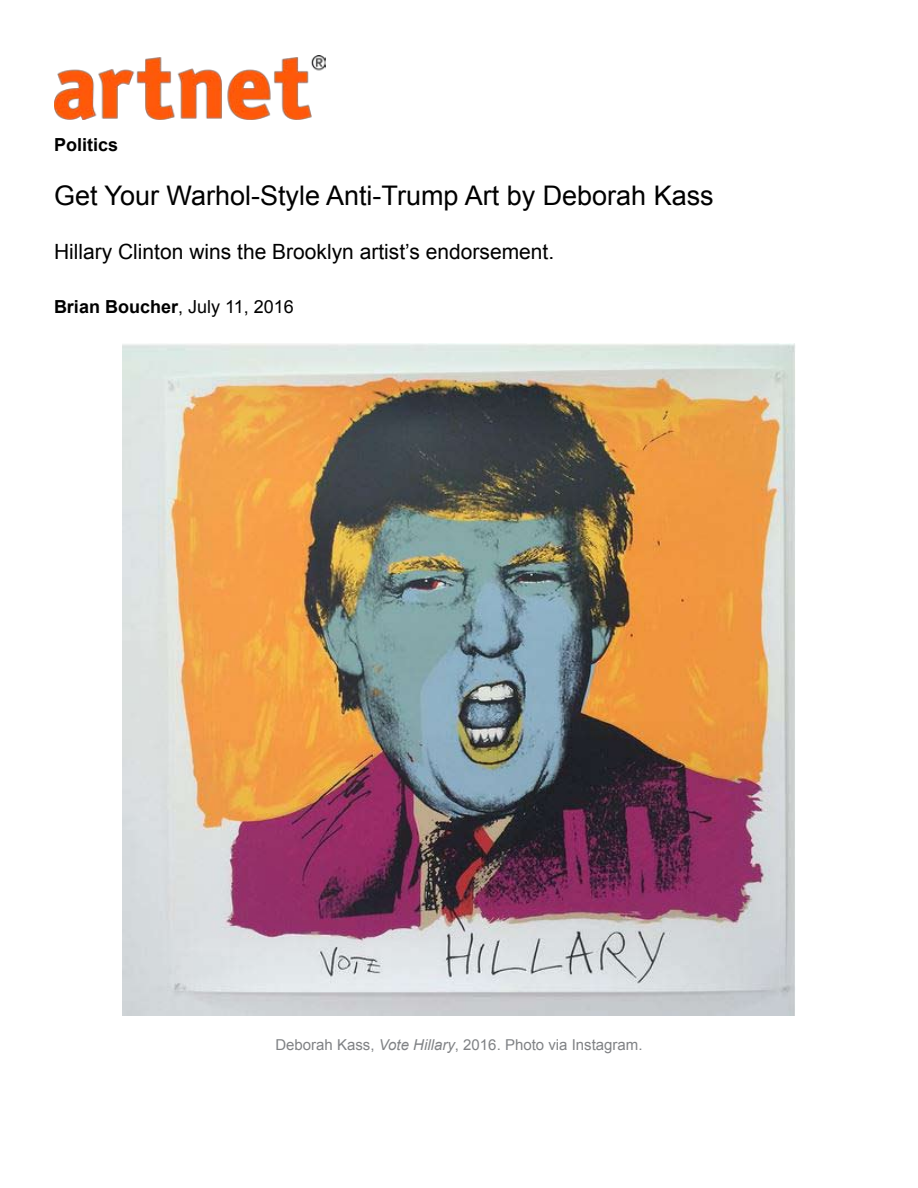
<style>
.page{position:relative;width:918px;height:1188px;background:#fff}
.page>*{position:absolute;margin:0;border:0;box-sizing:border-box;transform-origin:0 0}
.t1{font:27px "Arial";color:#000}
.t2{font:21px "Arial";color:#000}
.t3{font:700 18px "Arial";color:#000}
.t4{font:15px "Arial";color:#808285}
.s1{font-weight:400}
.s2{font-style:italic}
</style>
<div class="page">
<img style="left:122px;top:344px;width:673px;height:671px">
<img style="left:55px;top:56px;width:270px;height:63px">
<p class="t3" style="left:54px;top:135px;width:66px">Politics</p>
<p class="t1" style="left:54px;top:181px;width:661px">Get Your Warhol-Style Anti-Trump Art by Deborah Kass</p>
<p class="t2" style="left:54px;top:240px;width:502px">Hillary Clinton wins the Brooklyn artist’s endorsement.</p>
<p class="t3" style="left:54px;top:297px;width:241px">Brian Boucher<span class="s1">, July 11, 2016</span></p>
<p class="t4" style="left:275px;top:1036px;width:369px">Deborah Kass, <span class="s2">Vote Hillary</span>, 2016. Photo via Instagram.</p>
</div>
